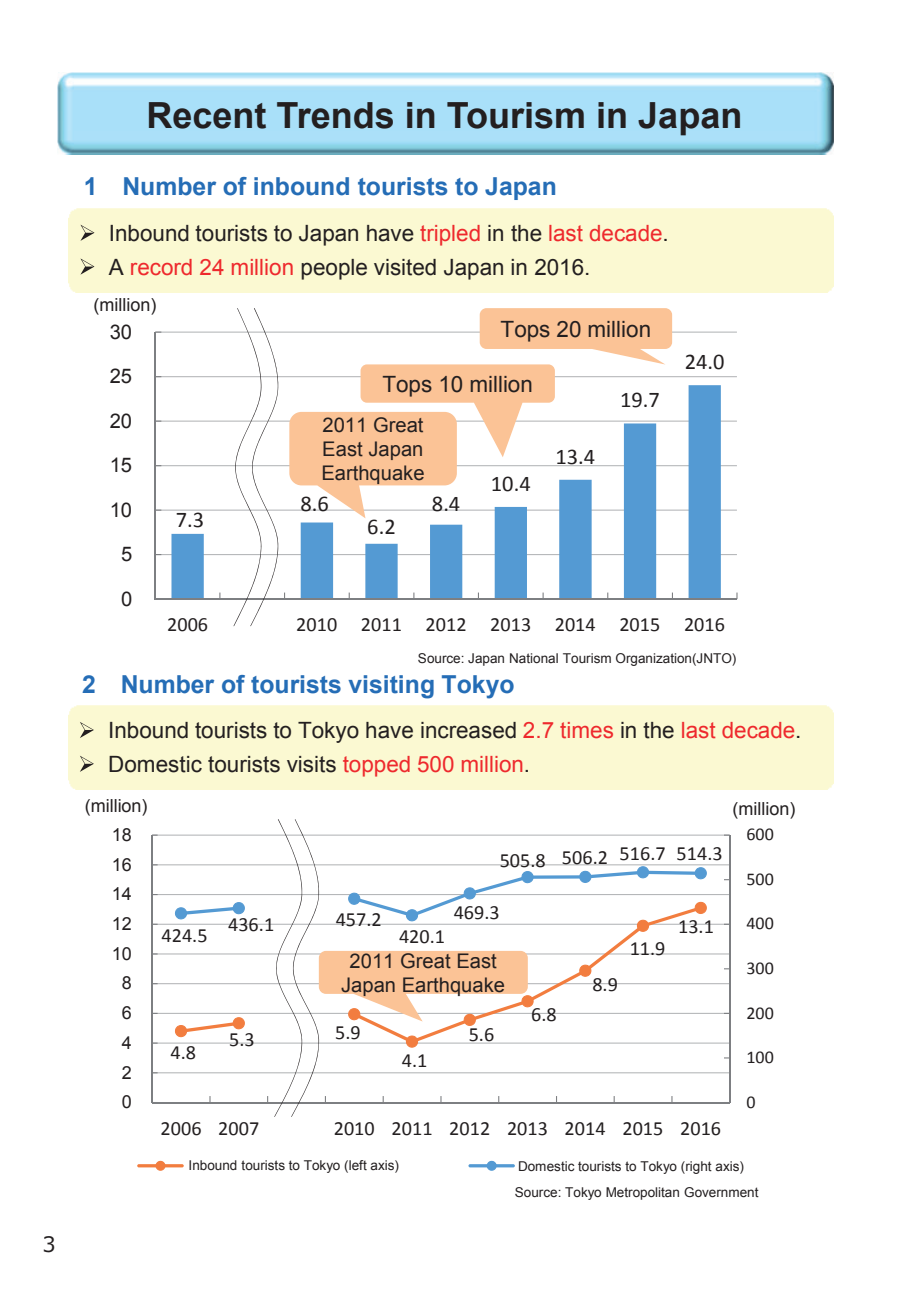
<style>
.page{position:relative;width:908px;height:1290px;background:#fff}
.page>*{position:absolute;margin:0;border:0;box-sizing:border-box;transform-origin:0 0}
.t1{font:700 36px "Arial";color:#231f20}
.t2{font:700 24.75px "Arial";color:#256db6}
.t3{font:22.5px/33.8px "Arial";color:#231f20}
.t4{font:22.5px "Calibri";color:#231f20}
.t5{font:21.25px "Meiryo UI";color:#231f20}
.t6{font:20.25px "Calibri";color:#231f20}
.t7{font:20.25px/24.2px "Arial";color:#231f20;text-align:justify}
.t8{font:18px "Arial";color:#231f20}
.t9{font:18px "Meiryo UI";color:#231f20}
.t10{font:18px "Calibri";color:#231f20}
.t11{font:13.5px "Arial";color:#231f20}
.s1{color:#ee292d}
</style>
<div class="page">
<img style="left:57px;top:73px;width:775px;height:81px">
<hr style="left:155px;top:554px;width:581px;height:1px;background:#b5b7b9">
<hr style="left:155px;top:510px;width:581px;height:1px;background:#b5b7b9">
<hr style="left:155px;top:465px;width:581px;height:1px;background:#b5b7b9">
<hr style="left:155px;top:421px;width:581px;height:1px;background:#b5b7b9">
<hr style="left:155px;top:376px;width:581px;height:1px;background:#b5b7b9">
<hr style="left:155px;top:332px;width:581px;height:1px;background:#b5b7b9">
<svg style="left:171px;top:385px;width:549px;height:213px"></svg>
<hr style="left:155px;top:332px;width:1px;height:267px;background:#7d7f82">
<hr style="left:155px;top:598px;width:581px;height:2px;background:#7d7f82">
<svg style="left:477px;top:592px;width:2px;height:6px"></svg>
<hr style="left:152px;top:1072px;width:577px;height:1px;background:#b5b7b9">
<hr style="left:152px;top:1042px;width:577px;height:1px;background:#b5b7b9">
<hr style="left:152px;top:1013px;width:577px;height:1px;background:#b5b7b9">
<hr style="left:152px;top:983px;width:577px;height:1px;background:#b5b7b9">
<hr style="left:152px;top:953px;width:577px;height:1px;background:#b5b7b9">
<hr style="left:152px;top:924px;width:577px;height:1px;background:#b5b7b9">
<hr style="left:152px;top:894px;width:577px;height:1px;background:#b5b7b9">
<hr style="left:152px;top:864px;width:577px;height:1px;background:#b5b7b9">
<hr style="left:152px;top:834px;width:577px;height:2px;background:#b5b7b9">
<hr style="left:728px;top:835px;width:2px;height:267px;background:#7d7f82">
<hr style="left:152px;top:835px;width:1px;height:267px;background:#7d7f82">
<hr style="left:152px;top:1102px;width:577px;height:1px;background:#7d7f82">
<svg style="left:233px;top:308px;width:45px;height:318px"></svg>
<svg style="left:289px;top:308px;width:382px;height:210px"></svg>
<svg style="left:80px;top:225px;width:14px;height:16px"></svg>
<svg style="left:80px;top:258px;width:14px;height:17px"></svg>
<svg style="left:80px;top:722px;width:14px;height:16px"></svg>
<svg style="left:80px;top:756px;width:14px;height:16px"></svg>
<svg style="left:175px;top:819px;width:531px;height:298px"></svg>
<hr style="left:137px;top:1164px;width:47px;height:3px;background:#f27d3f;border-radius:2px">
<svg style="left:155px;top:1161px;width:10px;height:10px"></svg>
<hr style="left:468px;top:1164px;width:46px;height:3px;background:#549ad3;border-radius:2px">
<svg style="left:486px;top:1161px;width:10px;height:10px"></svg>
<p class="t5" style="left:42px;top:1229px;width:15px">3</p>
<p class="t1" style="left:146px;top:92px;width:597px">Recent Trends in Tourism in Japan</p>
<p class="t2" style="left:84px;top:170px;width:474px">1 Number of inbound tourists to Japan</p>
<p class="t3" style="left:109px;top:216px;width:561px">Inbound tourists to Japan have <span class="s1">tripled</span> in the <span class="s1">last decade</span>.<br>A <span class="s1">record 24 million</span> people visited Japan in 2016.</p>
<p class="t8" style="left:93px;top:293px;width:64px">(million)</p>
<p class="t7" style="left:110px;top:320px;width:24px">30</p>
<p class="t7" style="left:110px;top:364px;width:24px">25</p>
<p class="t7" style="left:110px;top:408px;width:24px">20</p>
<p class="t7" style="left:110px;top:453px;width:24px">15</p>
<p class="t7" style="left:110px;top:497px;width:24px">10</p>
<p class="t7" style="left:121px;top:542px;width:13px">5</p>
<p class="t7" style="left:121px;top:586px;width:13px">0</p>
<p class="t4" style="left:176px;top:505px;width:30px">7.3</p>
<p class="t3" style="left:500px;top:312px;width:152px">Tops 20 million</p>
<p class="t3" style="left:382px;top:367px;width:152px">Tops 10 million</p>
<p class="t7" style="left:321px;top:413px;width:105px">2011 Great East Japan Earthquake</p>
<p class="t4" style="left:300px;top:489px;width:30px">8.6</p>
<p class="t4" style="left:367px;top:513px;width:30px">6.2</p>
<p class="t4" style="left:432px;top:489px;width:30px">8.4</p>
<p class="t4" style="left:490px;top:469px;width:41px">10.4</p>
<p class="t4" style="left:555px;top:442px;width:41px">13.4</p>
<p class="t4" style="left:620px;top:386px;width:41px">19.7</p>
<p class="t4" style="left:684px;top:347px;width:41px">24.0</p>
<p class="t6" style="left:167px;top:611px;width:43px">2006</p>
<p class="t6" style="left:296px;top:611px;width:430px">2010 2011 2012 2013 2014 2015 2016</p>
<p class="t11" style="left:418px;top:649px;width:320px">Source: Japan National Tourism Organization(JNTO)</p>
<p class="t2" style="left:82px;top:668px;width:433px">2 Number of tourists visiting Tokyo</p>
<p class="t3" style="left:108px;top:713px;width:694px">Inbound tourists to Tokyo have increased <span class="s1">2.7 times</span> in the <span class="s1">last decade</span>.<br>Domestic tourists visits <span class="s1">topped 500 million</span>.</p>
<p class="t8" style="left:85px;top:794px;width:64px">(million)</p>
<p class="t8" style="left:732px;top:797px;width:64px">(million)</p>
<p class="t8" style="left:112px;top:823px;width:22px">18</p>
<p class="t10" style="left:746px;top:823px;width:29px">600</p>
<p class="t8" style="left:112px;top:852px;width:22px">16</p>
<p class="t6" style="left:499px;top:842px;width:224px">505.8 506.2 516.7 514.3</p>
<p class="t10" style="left:746px;top:867px;width:29px">500</p>
<p class="t8" style="left:112px;top:882px;width:22px">14</p>
<p class="t8" style="left:112px;top:912px;width:22px">12</p>
<p class="t8" style="left:112px;top:941px;width:22px">10</p>
<p class="t8" style="left:122px;top:971px;width:12px">8</p>
<p class="t6" style="left:161px;top:923px;width:48px">424.5</p>
<p class="t6" style="left:228px;top:912px;width:48px">436.1</p>
<p class="t6" style="left:335px;top:906px;width:48px">457.2</p>
<p class="t6" style="left:399px;top:923px;width:48px">420.1</p>
<p class="t6" style="left:453px;top:899px;width:48px">469.3</p>
<p class="t7" style="left:341px;top:948px;width:165px;text-align:center">2011 Great East<br>Japan Earthquake</p>
<p class="t6" style="left:592px;top:972px;width:27px">8.9</p>
<p class="t6" style="left:629px;top:936px;width:37px">11.9</p>
<p class="t6" style="left:677px;top:913px;width:37px">13.1</p>
<p class="t10" style="left:746px;top:912px;width:29px">400</p>
<p class="t10" style="left:746px;top:957px;width:29px">300</p>
<p class="t8" style="left:122px;top:1001px;width:12px">6</p>
<p class="t6" style="left:531px;top:1002px;width:27px">6.8</p>
<p class="t10" style="left:746px;top:1001px;width:29px">200</p>
<p class="t8" style="left:122px;top:1030px;width:12px">4</p>
<p class="t8" style="left:122px;top:1060px;width:12px">2</p>
<p class="t6" style="left:170px;top:1039px;width:27px">4.8</p>
<p class="t6" style="left:229px;top:1027px;width:27px">5.3</p>
<p class="t6" style="left:335px;top:1019px;width:27px">5.9</p>
<p class="t6" style="left:401px;top:1048px;width:27px">4.1</p>
<p class="t6" style="left:468px;top:1021px;width:27px">5.6</p>
<p class="t10" style="left:746px;top:1046px;width:29px">100</p>
<p class="t8" style="left:122px;top:1090px;width:12px">0</p>
<p class="t10" style="left:746px;top:1090px;width:11px">0</p>
<p class="t6" style="left:160px;top:1115px;width:100px">2006 2007</p>
<p class="t6" style="left:333px;top:1115px;width:389px">2010 2011 2012 2013 2014 2015 2016</p>
<p class="t9" style="left:166px;top:1152px;width:253px">訪都外国人旅行者数（左目盛）</p>
<p class="t9" style="left:517px;top:1152px;width:235px">訪都国内旅行者数（右目盛）</p>
<p class="t11" style="left:188px;top:1156px;width:212px">Inbound tourists to Tokyo (left axis)</p>
<p class="t11" style="left:518px;top:1158px;width:227px">Domestic tourists to Tokyo (right axis)</p>
<p class="t11" style="left:514px;top:1184px;width:245px">Source: Tokyo Metropolitan Government</p>
</div>
